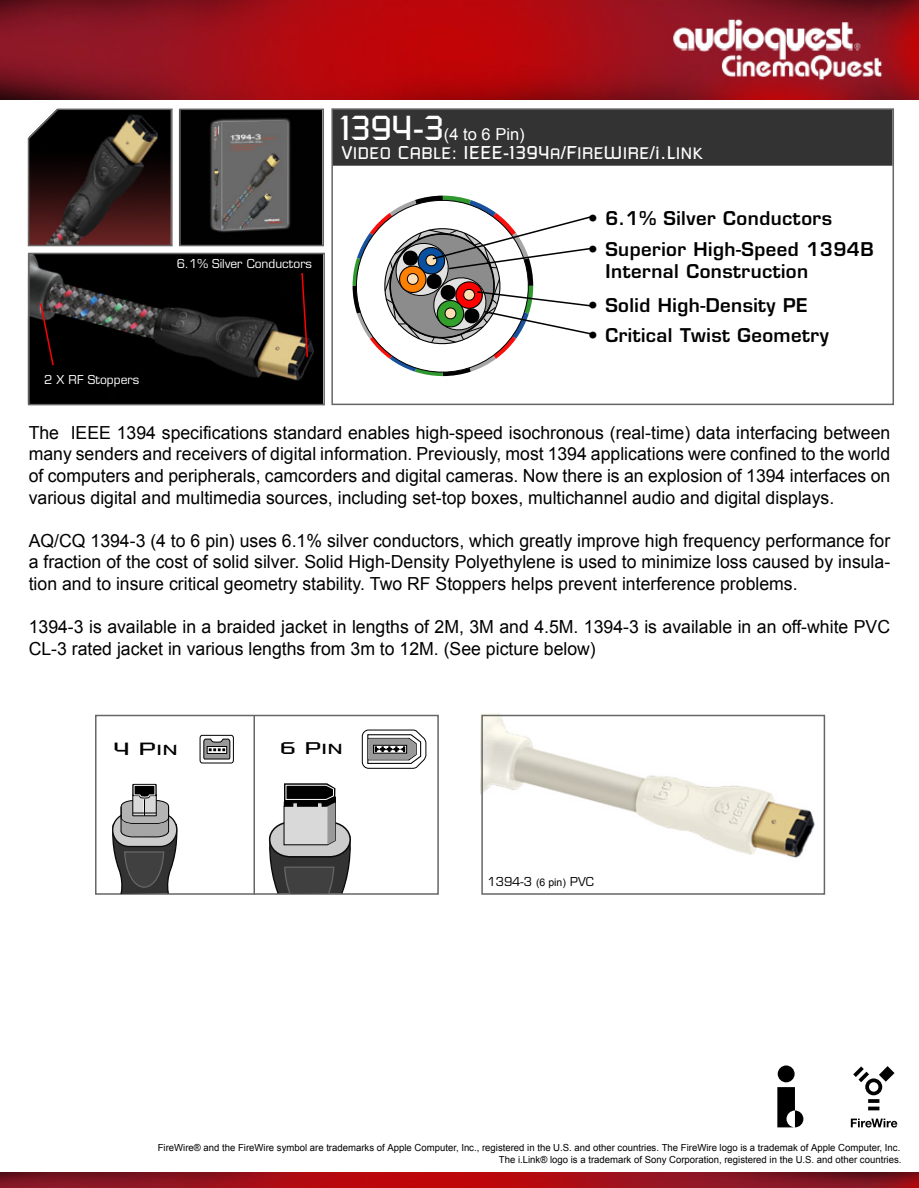
<style>
.page{position:relative;width:919px;height:1188px;background:#fff}
.page>*{position:absolute;margin:0;border:0;box-sizing:border-box;transform-origin:0 0}
.t1{font:600 18.45px/22.2px "Eurostile";letter-spacing:.025em;color:#000}
.t2{font:18.3px "Russell Square";letter-spacing:.025em;color:#fff}
.t3{font:18px/21.6px "Arial";color:#000;text-align:justify}
.t4{font:17.4px "Russell Square";color:#000;scale:1.55 1}
.t5{font:16.65px "Russell Square";color:#000;scale:1.55 1}
.t6{font:16.5px "Arial";color:#fff}
.t7{font:12px "Eurostile";color:#fff}
.t8{font:12px "Eurostile";color:#000}
.t9{font:9.75px/11.7px "Arial";color:#000;text-align:right}
.s1{font-family:"Russell Square";font-size:34.2px}
.s2{font-size:16.5px}
.s3{font-size:15px}
.s4{font-size:14.4px}
.s5{font-family:"Arial";font-size:10.5px}
</style>
<div class="page">
<img style="left:31px;top:256px;width:291px;height:146px">
<img style="left:182px;top:112px;width:139px;height:131px">
<img style="left:480px;top:714px;width:342px;height:144px">
<div style="left:28px;top:253px;width:297px;height:152px;border:2px solid #666"></div>
<svg style="left:27px;top:108px;width:146px;height:138px"></svg>
<div style="left:179px;top:109px;width:145px;height:137px;border:2px solid #666"></div>
<div style="left:332px;top:109px;width:560px;height:57px;background:#333"></div>
<div style="left:331px;top:108px;width:562px;height:297px;border:2px solid #666"></div>
<img style="left:0;top:1172px;width:918px;height:16px">
<img style="left:0;top:0;width:918px;height:100px">
<svg style="left:300px;top:271px;width:9px;height:88px"></svg>
<svg style="left:39px;top:302px;width:16px;height:65px"></svg>
<div style="left:481px;top:715px;width:343px;height:180px;border:2px solid #656666"></div>
<div style="left:95px;top:715px;width:343px;height:180px;border:2px solid #656666"></div>
<svg style="left:253px;top:714px;width:3px;height:181px"></svg>
<svg style="left:199px;top:735px;width:35px;height:28px"></svg>
<svg style="left:361px;top:729px;width:65px;height:39px"></svg>
<svg style="left:268px;top:783px;width:83px;height:112px"></svg>
<svg style="left:111px;top:784px;width:67px;height:111px"></svg>
<svg style="left:865px;top:1078px;width:16px;height:17px"></svg>
<svg style="left:868px;top:1099px;width:11px;height:4px"></svg>
<svg style="left:868px;top:1107px;width:11px;height:3px"></svg>
<svg style="left:858px;top:1072px;width:10px;height:10px"></svg>
<svg style="left:852px;top:1066px;width:11px;height:11px"></svg>
<svg style="left:878px;top:1066px;width:16px;height:16px"></svg>
<svg style="left:850px;top:1119px;width:47px;height:9px"></svg>
<div style="left:777px;top:1065px;width:17px;height:17px;background:#000;border-radius:50%"></div>
<svg style="left:777px;top:1087px;width:26px;height:40px"></svg>
<svg style="left:352px;top:195px;width:242px;height:182px"></svg>
<p class="t7" style="left:177px;top:257px;width:137px">6.1% Silver Conductors</p>
<p class="t6" style="left:340px;top:125px;width:186px"><span class="s1">1394-3</span>(4 to 6 Pin)</p>
<p class="t2" style="left:341px;top:142px;width:362px">V<span class="s2">IDEO</span> C<span class="s2">ABLE:</span> IEEE-1394<span class="s3">A</span>/F<span class="s2">IRE</span>W<span class="s2">IRE</span>/i.L<span class="s2">INK</span></p>
<p class="t1" style="left:588px;top:206px;width:245px">• 6.1% Silver Conductors</p>
<p class="t1" style="left:605px;top:237px;width:269px;text-indent:-17px">• Superior High-Speed 1394B<br>Internal Construction</p>
<p class="t1" style="left:588px;top:294px;width:221px">• Solid High-Density PE</p>
<p class="t1" style="left:588px;top:324px;width:242px">• Critical Twist Geometry</p>
<p class="t7" style="left:44px;top:372px;width:96px">2 X RF Stoppers</p>
<p class="t3" style="left:29px;top:422px;width:862px">The IEEE 1394 specifications standard enables high-speed isochronous (real-time) data interfacing between many senders and receivers of digital information. Previously, most 1394 applications were confined to the world of computers and peripherals, camcorders and digital cameras. Now there is an explosion of 1394 interfaces on various digital and multimedia sources, including set-top boxes, multichannel audio and digital displays.</p>
<p class="t3" style="left:29px;top:530px;width:863px">AQ/CQ 1394-3 (4 to 6 pin) uses 6.1% silver conductors, which greatly improve high frequency performance for a fraction of the cost of solid silver. Solid High-Density Polyethylene is used to minimize loss caused by insula&shy;tion and to insure critical geometry stability. Two RF Stoppers helps prevent interference problems.</p>
<p class="t3" style="left:29px;top:616px;width:862px">1394-3 is available in a braided jacket in lengths of 2M, 3M and 4.5M. 1394-3 is available in an off-white PVC<br>CL-3 rated jacket in various lengths from 3m to 12M. (See picture below)</p>
<p class="t4" style="left:113px;top:738px;width:43px">4 P<span class="s4">IN</span></p>
<p class="t5" style="left:280px;top:739px;width:42px">6 P<span class="s4">IN</span></p>
<p class="t8" style="left:487px;top:874px;width:108px">1394-3 <span class="s5">(6 pin)</span> PVC</p>
<p class="t9" style="left:158px;top:1142px;width:745px">FireWire® and the FireWire symbol are trademarks of Apple Computer, Inc., registered in the U.S. and other countries. The FireWire logo is a trademak of Apple Computer, Inc.<br>The i.Link® logo is a trademark of Sony Corporation, registered in the U.S. and other countries.</p>
</div>
